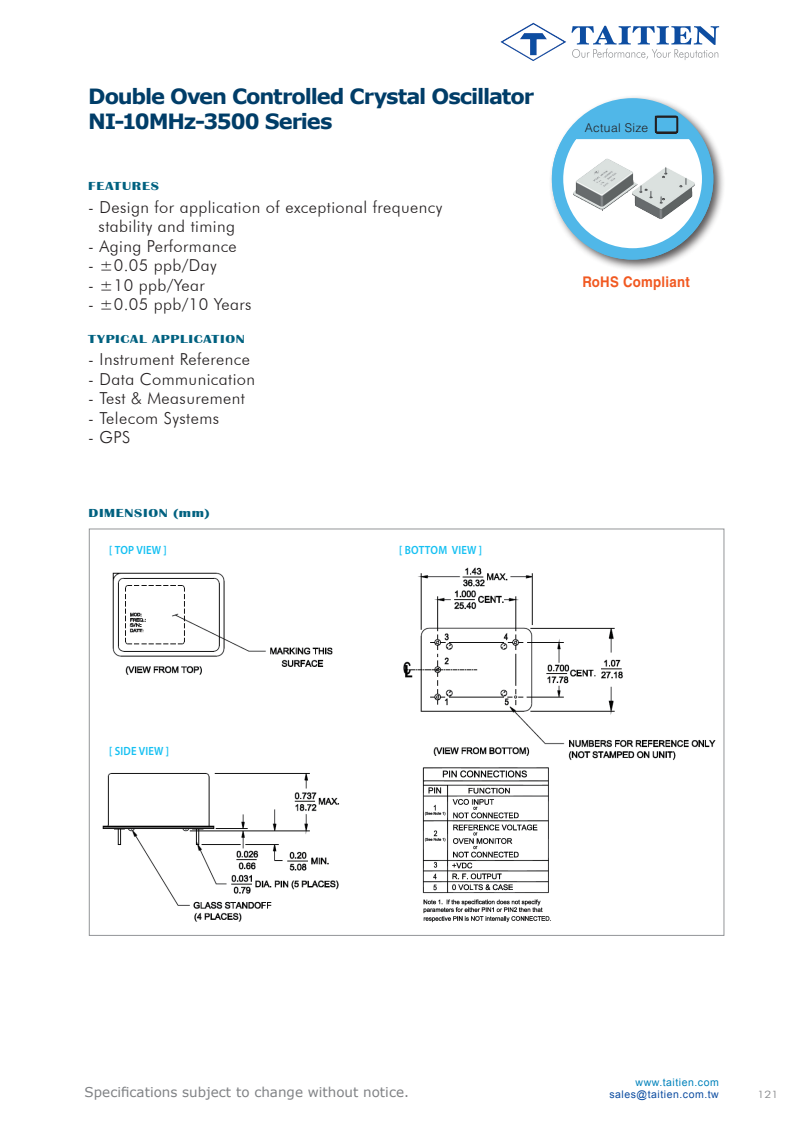
<style>
.page{position:relative;width:804px;height:1127px;background:#fff}
.page>*{position:absolute;margin:0;border:0;box-sizing:border-box;transform-origin:0 0}
.t1{font:700 21px "Verdana";letter-spacing:-.055em;color:#003d68}
.t2{font:300 16.5px "Futura BT";letter-spacing:.025em;color:#231f20}
.t3{font:700 14.7px "Helvetica LT Std";letter-spacing:.02em;color:#f15921;scale:.9 1}
.t4{font:13.5px "Verdana";color:#808285}
.t5{font:700 12px "Britannic";letter-spacing:.045em;color:#006180;scale:1.25 1}
.t6{font:600 12px "Myriad Pro";letter-spacing:.02em;color:#15c0f2;scale:.9 1}
.t7{font:300 12px "Helvetica LT Std";letter-spacing:.03em;color:#231f20}
.t8{font:10.5px "Arial";letter-spacing:.05em;color:#0d4da1}
.t9{font:10.5px "Arial";letter-spacing:.05em;color:#0082bb}
.t10{font:300 10.2px "Futura BT";color:#808285;scale:1.18 1}
</style>
<div class="page">
<img style="left:112px;top:572px;width:221px;height:103px">
<img style="left:102px;top:773px;width:238px;height:149px">
<img style="left:403px;top:567px;width:313px;height:193px">
<img style="left:422px;top:767px;width:127px;height:127px">
<img style="left:423px;top:899px;width:128px;height:24px">
<div style="left:548px;top:94px;width:177px;height:178px;background:#231f20;opacity:.75"></div>
<div style="left:552px;top:98px;width:161px;height:162px;border:11px solid #50b7e8;border-radius:50%"></div>
<svg style="left:548px;top:116px;width:171px;height:149px"></svg>
<svg style="left:571px;top:26px;width:148px;height:34px"></svg>
<img style="left:500px;top:23px;width:66px;height:38px">
<p class="t1" style="left:88px;top:83px;width:447px">Double Oven Controlled Crystal Oscillator</p>
<p class="t1" style="left:88px;top:108px;width:246px">NI-10MHz-3500 Series</p>
<p class="t5" style="left:88px;top:180px;width:58px">FEATURES</p>
<p class="t2" style="left:88px;top:197px;width:356px">- Design for application of exceptional frequency</p>
<p class="t2" style="left:99px;top:217px;width:138px">stability and timing</p>
<p class="t2" style="left:88px;top:236px;width:150px">- Aging Performance</p>
<p class="t2" style="left:88px;top:256px;width:130px">- ±0.05 ppb/Day</p>
<p class="t2" style="left:88px;top:275px;width:118px">- ±10 ppb/Year</p>
<p class="t2" style="left:88px;top:295px;width:165px">- ±0.05 ppb/10 Years</p>
<p class="t5" style="left:88px;top:332px;width:127px">TYPICAL APPLICATION</p>
<p class="t2" style="left:88px;top:349px;width:163px">- Instrument Reference</p>
<p class="t2" style="left:88px;top:369px;width:168px">- Data Communication</p>
<p class="t2" style="left:88px;top:388px;width:158px">- Test &amp; Measurement</p>
<p class="t2" style="left:88px;top:408px;width:132px">- Telecom Systems</p>
<p class="t2" style="left:88px;top:427px;width:44px">- GPS</p>
<p class="t5" style="left:88px;top:506px;width:98px">DIMENSION (mm)</p>
<p class="t6" style="left:109px;top:543px;width:65px">[ TOP VIEW ]</p>
<p class="t6" style="left:399px;top:543px;width:93px">[ BOTTOM VIEW ]</p>
<p class="t7" style="left:585px;top:120px;width:65px">Actual Size</p>
<p class="t3" style="left:582px;top:273px;width:121px">RoHS Compliant</p>
<p class="t6" style="left:109px;top:743px;width:68px">[ SIDE VIEW ]</p>
<p class="t4" style="left:85px;top:1083px;width:326px">Specifications subject to change without notice.</p>
<p class="t9" style="left:635px;top:1075px;width:85px">www.taitien.com</p>
<p class="t8" style="left:609px;top:1087px;width:111px">sales@taitien.com.tw</p>
<p class="t10" style="left:757px;top:1088px;width:19px">121</p>
</div>
